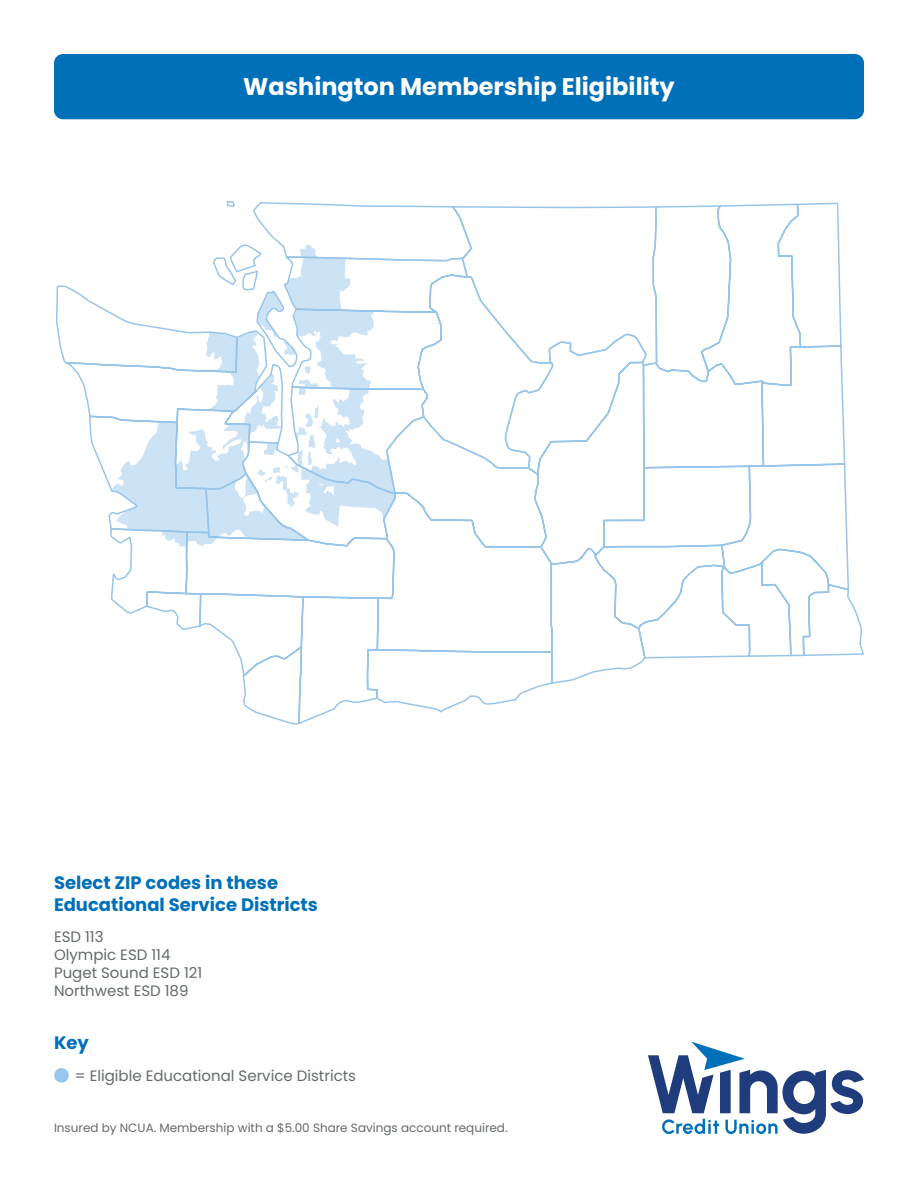
<style>
.page{position:relative;width:918px;height:1188px;background:#fff}
.page>*{position:absolute;margin:0;border:0;box-sizing:border-box;transform-origin:0 0}
.t1{font:700 24px "Poppins";color:#fff}
.t2{font:700 18px "Poppins";color:#0070b9}
.t3{font:15px "Poppins";color:#656a6a}
.t4{font:12px "Poppins";color:#656a6a}
.s1{color:#98c5ea}
</style>
<div class="page">
<div style="left:54px;top:54px;width:810px;height:65px;background:#0070b9;border-radius:9px"></div>
<svg style="left:648px;top:1042px;width:216px;height:92px"></svg>
<svg style="left:110px;top:202px;width:754px;height:523px"></svg>
<svg style="left:112px;top:244px;width:284px;height:303px"></svg>
<svg style="left:56px;top:256px;width:498px;height:278px"></svg>
<p class="t1" style="left:243px;top:73px;width:433px">Washington Membership Eligibility</p>
<p class="t2" style="left:54px;top:872px;width:226px">Select ZIP codes in these</p>
<p class="t2" style="left:54px;top:894px;width:266px">Educational Service Districts</p>
<p class="t3" style="left:54px;top:928px;width:51px">ESD 113</p>
<p class="t3" style="left:54px;top:946px;width:118px">Olympic ESD 114</p>
<p class="t3" style="left:54px;top:964px;width:150px">Puget Sound ESD 121</p>
<p class="t3" style="left:54px;top:982px;width:136px">Northwest ESD 189</p>
<p class="t2" style="left:54px;top:1033px;width:37px">Key</p>
<p class="t3" style="left:54px;top:1067px;width:304px"><span class="s1">●</span> = Eligible Educational Service Districts</p>
<p class="t4" style="left:54px;top:1121px;width:455px">Insured by NCUA. Membership with a $5.00 Share Savings account required.</p>
</div>
